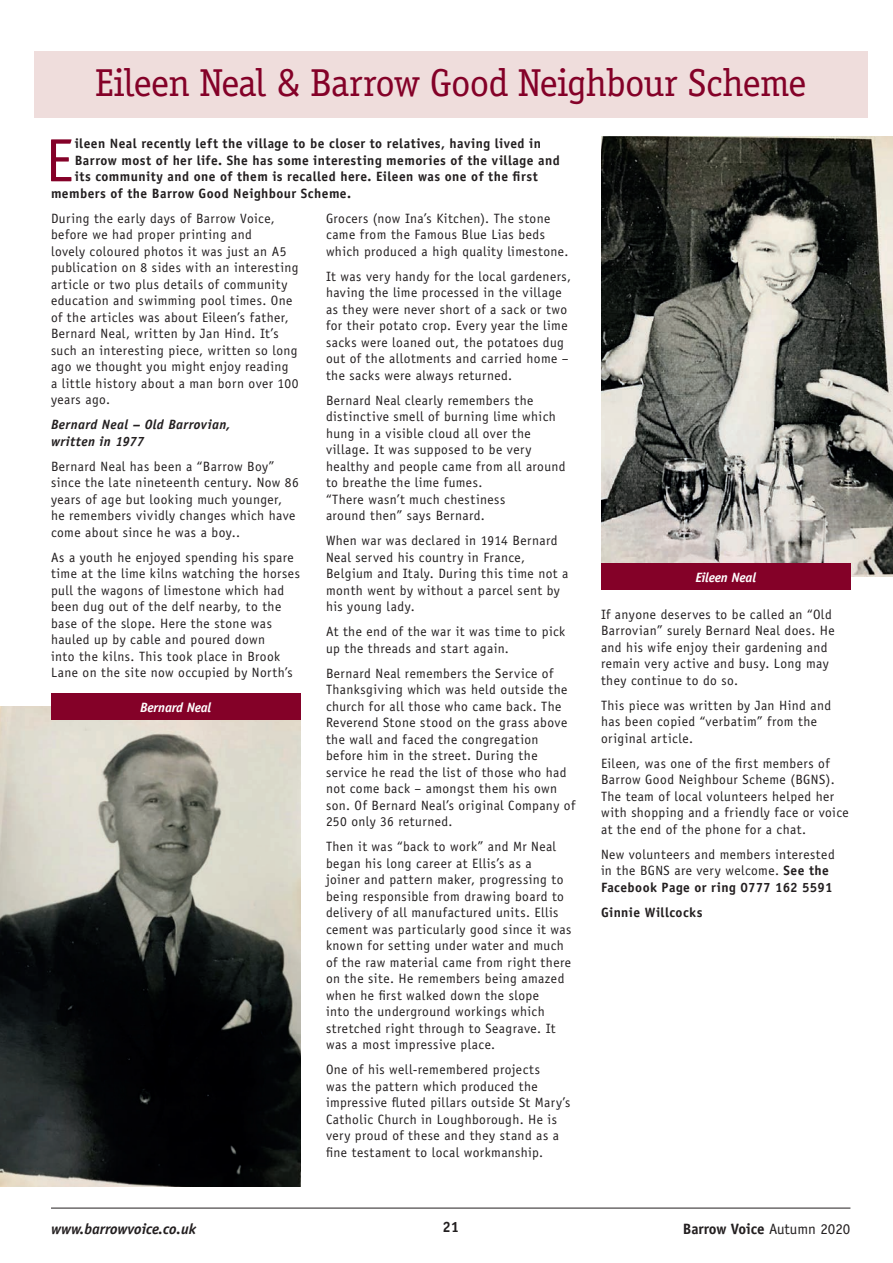
<style>
.page{position:relative;width:893px;height:1263px;background:#fff}
.page>*{position:absolute;margin:0;border:0;box-sizing:border-box;transform-origin:0 0}
.t1{font:61.2px "Officina Sans Std";color:#840128}
.t2{font:39px "Officina Serif Std";letter-spacing:-.025em;color:#840128}
.t3{font:700 15px "Officina Sans Std";color:#231f20}
.t4{font:italic 700 15px "Officina Sans Std";color:#231f20}
.t5{font:13.5px/16.5px "Officina Sans Std";letter-spacing:.03em;color:#231f20}
.t6{font:700 13.5px "Officina Sans Std";letter-spacing:.03em;color:#231f20}
.t7{font:italic 700 13.5px/16.5px "Officina Sans Std";letter-spacing:.025em;color:#231f20}
.t8{font:italic 700 13.5px "Officina Sans Std";letter-spacing:-.015em;color:#fff}
.s1{font-weight:700}
.s2{font-weight:400}
</style>
<div class="page">
<hr style="left:51px;top:1208px;width:799px;height:1px;background:#231f20">
<div style="left:34px;top:51px;width:833px;height:66px;background:#efdddc"></div>
<img style="left:0;top:707px;width:300px;height:479px">
<img style="left:601px;top:136px;width:292px;height:441px">
<div style="left:601px;top:563px;width:249px;height:27px;background:#840128"></div>
<div style="left:51px;top:693px;width:249px;height:27px;background:#840128"></div>
<p class="t2" style="left:95px;top:60px;width:713px">Eileen Neal &amp; Barrow Good Neighbour Scheme</p>
<p class="t1" style="left:45px;top:125px;width:30px">E</p>
<p class="t6" style="left:75px;top:135px;width:468px">ileen Neal recently left the village to be closer to relatives, having lived in</p>
<p class="t6" style="left:75px;top:152px;width:486px">Barrow most of her life. She has some interesting memories of the village and</p>
<p class="t6" style="left:75px;top:168px;width:465px">its community and one of them is recalled here. Eileen was one of the first</p>
<p class="t6" style="left:51px;top:185px;width:302px">members of the Barrow Good Neighbour Scheme.</p>
<p class="t5" style="left:51px;top:210px;width:249px">During the early days of Barrow Voice, before we had proper printing and<br>lovely coloured photos it was just an A5 publication on 8 sides with an interesting article or two plus details of community education and swimming pool times. One of the articles was about Eileen’s father, Bernard Neal, written by Jan Hind. It’s such an interesting piece, written so long ago we thought you might enjoy reading<br>a little history about a man born over 100 years ago.</p>
<p class="t7" style="left:51px;top:416px;width:181px">Bernard Neal – Old Barrovian, written in 1977</p>
<p class="t5" style="left:51px;top:458px;width:249px">Bernard Neal has been a “Barrow Boy” since the late nineteenth century. Now 86 years of age but looking much younger, he remembers vividly changes which have come about since he was a boy..</p>
<p class="t5" style="left:51px;top:549px;width:250px">As a youth he enjoyed spending his spare time at the lime kilns watching the horses pull the wagons of limestone which had been dug out of the delf nearby, to the base of the slope. Here the stone was hauled up by cable and poured down<br>into the kilns. This took place in Brook Lane on the site now occupied by North’s</p>
<p class="t5" style="left:326px;top:210px;width:244px">Grocers (now Ina’s Kitchen). The stone came from the Famous Blue Lias beds which produced a high quality limestone.</p>
<p class="t5" style="left:326px;top:268px;width:247px">It was very handy for the local gardeners, having the lime processed in the village as they were never short of a sack or two for their potato crop. Every year the lime sacks were loaned out, the potatoes dug out of the allotments and carried home – the sacks were always returned.</p>
<p class="t5" style="left:326px;top:392px;width:241px">Bernard Neal clearly remembers the distinctive smell of burning lime which hung in a visible cloud all over the village. It was supposed to be very healthy and people came from all around to breathe the lime fumes.<br>“There wasn’t much chestiness<br>around then” says Bernard.</p>
<p class="t5" style="left:326px;top:533px;width:244px">When war was declared in 1914 Bernard<br>Neal served his country in France,<br>Belgium and Italy. During this time not a month went by without a parcel sent by his young lady.</p>
<p class="t5" style="left:326px;top:624px;width:241px">At the end of the war it was time to pick up the threads and start again.</p>
<p class="t5" style="left:326px;top:665px;width:251px">Bernard Neal remembers the Service of Thanksgiving which was held outside the church for all those who came back. The Reverend Stone stood on the grass above the wall and faced the congregation before him in the street. During the service he read the list of those who had not come back – amongst them his own son. Of Bernard Neal’s original Company of 250 only 36 returned.</p>
<p class="t5" style="left:326px;top:839px;width:247px">Then it was “back to work” and Mr Neal began his long career at Ellis’s as a<br>joiner and pattern maker, progressing to being responsible from drawing board to delivery of all manufactured units. Ellis cement was particularly good since it was known for setting under water and much of the raw material came from right there on the site. He remembers being amazed when he first walked down the slope<br>into the underground workings which stretched right through to Seagrave. It was a most impressive place.</p>
<p class="t5" style="left:326px;top:1062px;width:246px">One of his well-remembered projects<br>was the pattern which produced the impressive fluted pillars outside St Mary’s Catholic Church in Loughborough. He is very proud of these and they stand as a fine testament to local workmanship.</p>
<p class="t8" style="left:140px;top:699px;width:73px">Bernard Neal</p>
<p class="t8" style="left:695px;top:569px;width:62px">Eileen Neal</p>
<p class="t5" style="left:601px;top:606px;width:235px">If anyone deserves to be called an “Old Barrovian” surely Bernard Neal does. He and his wife enjoy their gardening and remain very active and busy. Long may they continue to do so.</p>
<p class="t5" style="left:601px;top:697px;width:232px">This piece was written by Jan Hind and has been copied “verbatim” from the original article.</p>
<p class="t5" style="left:601px;top:755px;width:249px">Eileen, was one of the first members of Barrow Good Neighbour Scheme (BGNS).<br>The team of local volunteers helped her with shopping and a friendly face or voice at the end of the phone for a chat.</p>
<p class="t5" style="left:601px;top:846px;width:235px">New volunteers and members interested in the BGNS are very welcome. <span class="s1">See the<br>Facebook Page or ring 0777 162 5591</span></p>
<p class="t6" style="left:601px;top:904px;width:103px">Ginnie Willcocks</p>
<p class="t4" style="left:51px;top:1219px;width:147px">www.barrowvoice.co.uk</p>
<p class="t3" style="left:442px;top:1217px;width:18px">21</p>
<p class="t3" style="left:683px;top:1219px;width:169px">Barrow Voice <span class="s2">Autumn 2020</span></p>
</div>
